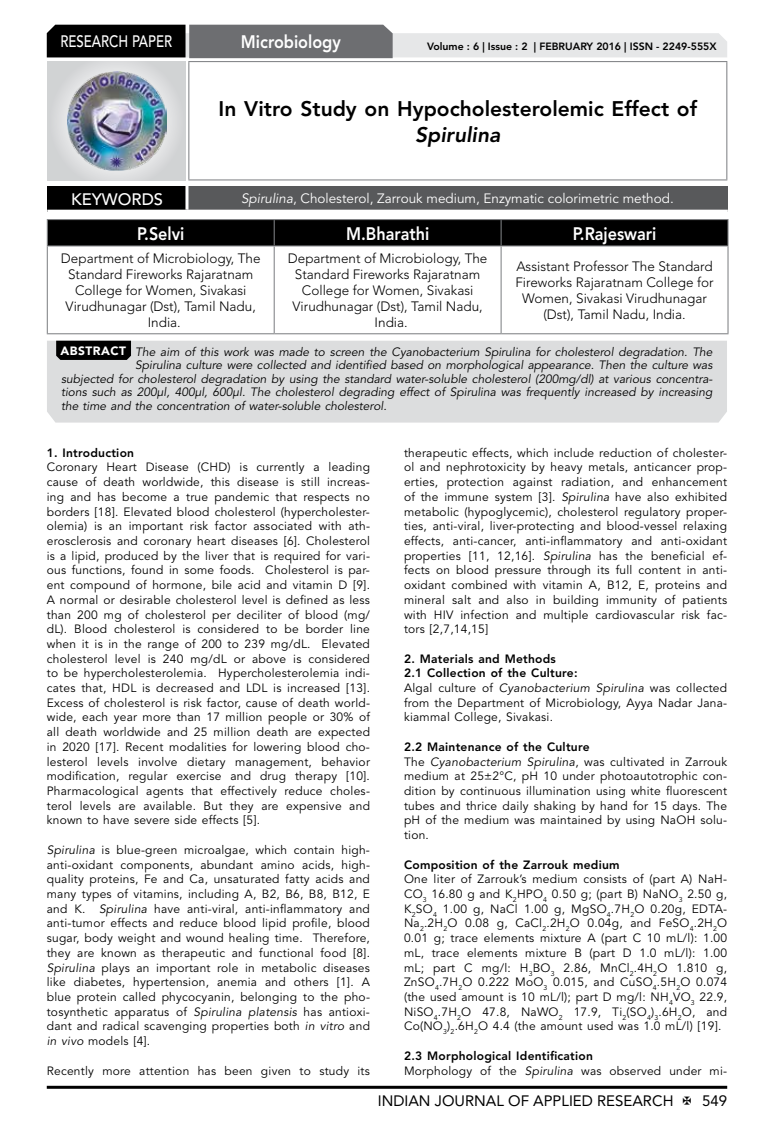
<style>
.page{position:relative;width:774px;height:1136px;background:#fff}
.page>*{position:absolute;margin:0;border:0;box-sizing:border-box;transform-origin:0 0}
.t1{font:800 21px "Avenir LT Std";color:#000}
.t2{font:italic 800 21px "Avenir LT Std";color:#000}
.t3{font:800 18px "Avenir LT Std";color:#fff;scale:.9 1}
.t4{font:500 16.5px "Avenir LT Std";color:#fff;scale:.8 1}
.t5{font:500 16.5px "Avenir LT Std";color:#fff}
.t6{font:15px "Avenir LT Std";color:#000}
.t7{font:300 13.5px/16.2px "Avenir LT Std";color:#000;text-align:center}
.t8{font:13.5px "Avenir LT Std";color:#fff}
.t9{font:12px/14.7px "Avenir LT Std";letter-spacing:.02em;color:#000;text-align:justify}
.t10{font:italic 12px "Avenir LT Std";color:#000}
.t11{font:800 12px "Avenir LT Std";letter-spacing:.02em;color:#000}
.t12{font:800 10.5px "Avenir LT Std";color:#000}
.s1{font-style:italic}
.s2{font-weight:900;font-style:normal;color:#fff}
.s3{font-weight:800}
</style>
<div class="page">
<hr style="left:47px;top:1085px;width:680px;height:3px;background:#000">
<div style="left:48px;top:62px;width:137px;height:118px;background:linear-gradient(to right,#d9dadb,#d9dadb)"></div>
<img style="left:68px;top:71px;width:99px;height:100px">
<svg style="left:47px;top:25px;width:680px;height:33px;background:#979899"></svg>
<hr style="left:188px;top:61px;width:539px;height:1px;background:#808285">
<hr style="left:188px;top:62px;width:1px;height:117px;background:#808285">
<hr style="left:726px;top:62px;width:1px;height:117px;background:#808285">
<hr style="left:188px;top:179px;width:539px;height:1px;background:#808285">
<svg style="left:47px;top:219px;width:681px;height:26px;background:#060606"></svg>
<hr style="left:47px;top:245px;width:227px;height:1px;background:#808285">
<hr style="left:47px;top:246px;width:1px;height:87px;background:#808285">
<hr style="left:274px;top:245px;width:227px;height:1px;background:#808285">
<hr style="left:274px;top:246px;width:1px;height:87px;background:#808285">
<hr style="left:501px;top:245px;width:227px;height:1px;background:#808285">
<hr style="left:500px;top:246px;width:2px;height:87px;background:#808285">
<hr style="left:727px;top:246px;width:1px;height:87px;background:#808285">
<hr style="left:47px;top:333px;width:227px;height:1px;background:#808285">
<hr style="left:274px;top:333px;width:227px;height:1px;background:#808285">
<hr style="left:501px;top:333px;width:227px;height:1px;background:#808285">
<div style="left:47px;top:186px;width:140px;height:25px;background:#000"></div>
<div style="left:187px;top:186px;width:541px;height:25px;background:#58595b"></div>
<hr style="left:185px;top:186px;width:3px;height:24px;background:#fff">
<hr style="left:47px;top:210px;width:140px;height:3px;background:#fff">
<hr style="left:187px;top:210px;width:541px;height:3px;background:#fff">
<div style="left:47px;top:340px;width:680px;height:82px;background:#dcddde"></div>
<svg style="left:56px;top:340px;width:75px;height:20px"></svg>
<h3 class="t4" style="left:60px;top:32px;width:139px">RESEARCH PAPER</h3>
<h2 class="t3" style="left:241px;top:31px;width:113px">Microbiology</h2>
<p class="t12" style="left:427px;top:41px;width:291px">Volume : 6 | Issue : 2 | FEBRUARY 2016 | ISSN - 2249-555X</p>
<h1 class="t1" style="left:219px;top:96px;width:480px">In Vitro Study on Hypocholesterolemic Effect of</h1>
<h1 class="t2" style="left:415px;top:122px;width:87px">Spirulina</h1>
<h3 class="t5" style="left:71px;top:189px;width:94px">KEYWORDS</h3>
<p class="t8" style="left:241px;top:190px;width:434px"><span class="s1">Spirulina</span>, Cholesterol, Zarrouk medium, Enzymatic colorimetric method.</p>
<h2 class="t3" style="left:137px;top:223px;width:54px">P.Selvi</h2>
<h2 class="t3" style="left:346px;top:223px;width:94px">M.Bharathi</h2>
<h2 class="t3" style="left:573px;top:223px;width:94px">P.Rajeswari</h2>
<p class="t7" style="left:61px;top:250px;width:201px">Department of Microbiology, The<br>Standard Fireworks Rajaratnam<br>College for Women, Sivakasi<br>Virudhunagar (Dst), Tamil Nadu,<br>India.</p>
<p class="t7" style="left:288px;top:250px;width:201px">Department of Microbiology, The<br>Standard Fireworks Rajaratnam<br>College for Women, Sivakasi<br>Virudhunagar (Dst), Tamil Nadu,<br>India.</p>
<p class="t7" style="left:515px;top:258px;width:200px">Assistant Professor The Standard<br>Fireworks Rajaratnam College for<br>Women, Sivakasi Virudhunagar (Dst), Tamil Nadu, India.</p>
<p class="t10" style="left:60px;top:345px;width:654px"><span class="s2">ABSTRACT</span> The aim of this work was made to screen the Cyanobacterium Spirulina for cholesterol degradation. The</p>
<p class="t10" style="left:135px;top:358px;width:579px">Spirulina culture were collected and identified based on morphological appearance. Then the culture was</p>
<p class="t10" style="left:61px;top:372px;width:653px">subjected for cholesterol degradation by using the standard water-soluble cholesterol (200mg/dl) at various concentra-</p>
<p class="t10" style="left:61px;top:385px;width:653px">tions such as 200µl, 400µl, 600µl. The cholesterol degrading effect of Spirulina was frequently increased by increasing</p>
<p class="t10" style="left:61px;top:399px;width:327px">the time and the concentration of water-soluble cholesterol.</p>
<p class="t11" style="left:47px;top:445px;width:89px">1. Introduction</p>
<p class="t9" style="left:47px;top:460px;width:325px">Coronary Heart Disease (CHD) is currently a leading cause of death worldwide, this disease is still increas&shy;ing and has become a true pandemic that respects no borders [18]. Elevated blood cholesterol (hypercholester&shy;olemia) is an important risk factor associated with ath&shy;erosclerosis and coronary heart diseases [6]. Cholesterol is a lipid, produced by the liver that is required for vari&shy;ous functions, found in some foods. Cholesterol is par&shy;ent compound of hormone, bile acid and vitamin D [9].<br>A normal or desirable cholesterol level is defined as less than 200 mg of cholesterol per deciliter of blood (mg/ dL). Blood cholesterol is considered to be border line when it is in the range of 200 to 239 mg/dL. Elevated cholesterol level is 240 mg/dL or above is considered to be hypercholesterolemia. Hypercholesterolemia indi&shy;cates that, HDL is decreased and LDL is increased [13].<br>Excess of cholesterol is risk factor, cause of death world&shy;wide, each year more than 17 million people or 30% of all death worldwide and 25 million death are expected in 2020 [17]. Recent modalities for lowering blood cho&shy;lesterol levels involve dietary management, behavior modification, regular exercise and drug therapy [10].<br>Pharmacological agents that effectively reduce choles&shy;terol levels are available. But they are expensive and known to have severe side effects [5].</p>
<p class="t9" style="left:47px;top:842px;width:325px"><span class="s1">Spirulina</span> is blue-green microalgae, which contain high&shy;anti-oxidant components, abundant amino acids, high&shy;quality proteins, Fe and Ca, unsaturated fatty acids and many types of vitamins, including A, B2, B6, B8, B12, E and K. <span class="s1">Spirulina</span> have anti-viral, anti-inflammatory and anti-tumor effects and reduce blood lipid profile, blood sugar, body weight and wound healing time. Therefore, they are known as therapeutic and functional food [8].<br><span class="s1">Spirulina</span> plays an important role in metabolic diseases like diabetes, hypertension, anemia and others [1]. A blue protein called phycocyanin, belonging to the pho&shy;tosynthetic apparatus of <span class="s1">Spirulina platensis</span> has antioxi&shy;dant and radical scavenging properties both <span class="s1">in vitro</span> and <span class="s1">in vivo</span> models [4].</p>
<p class="t9" style="left:47px;top:1063px;width:325px">Recently more attention has been given to study its</p>
<p class="t9" style="left:404px;top:445px;width:325px">therapeutic effects, which include reduction of cholester&shy;ol and nephrotoxicity by heavy metals, anticancer prop&shy;erties, protection against radiation, and enhancement of the immune system [3]. <span class="s1">Spirulina</span> have also exhibited metabolic (hypoglycemic), cholesterol regulatory proper&shy;ties, anti-viral, liver-protecting and blood-vessel relaxing effects, anti-cancer, anti-inflammatory and anti-oxidant properties [11, 12,16]. <span class="s1">Spirulina</span> has the beneficial ef&shy;fects on blood pressure through its full content in anti&shy;oxidant combined with vitamin A, B12, E, proteins and mineral salt and also in building immunity of patients with HIV infection and multiple cardiovascular risk fac&shy;tors [2,7,14,15]</p>
<p class="t9" style="left:404px;top:651px;width:325px;text-align:left"><span class="s3">2. Materials and Methods<br>2.1 Collection of the Culture:<br></span>Algal culture of <span class="s1">Cyanobacterium Spirulina</span> was collected from the Department of Microbiology, Ayya Nadar Jana&shy;kiammal College, Sivakasi.</p>
<p class="t9" style="left:404px;top:739px;width:325px;text-align:left"><span class="s3">2.2 Maintenance of the Culture<br></span>The <span class="s1">Cyanobacterium Spirulina</span>, was cultivated in Zarrouk medium at 25±2°C, pH 10 under photoautotrophic con&shy;dition by continuous illumination using white fluorescent tubes and thrice daily shaking by hand for 15 days. The pH of the medium was maintained by using NaOH solu&shy;tion.</p>
<p class="t11" style="left:404px;top:857px;width:217px">Composition of the Zarrouk medium</p>
<p class="t9" style="left:404px;top:872px;width:325px">One liter of Zarrouk’s medium consists of (part A) NaH-CO<sub>3</sub> 16.80 g and K<sub>2</sub>HPO<sub>4</sub> 0.50 g; (part B) NaNO<sub>3</sub> 2.50 g, K<sub>2</sub>SO<sub>4</sub> 1.00 g, NaCl 1.00 g, MgSO<sub>4</sub>.7H<sub>2</sub>O 0.20g, EDTA-Na<sub>2</sub>.2H<sub>2</sub>O 0.08 g, CaCl<sub>2</sub>.2H<sub>2</sub>O 0.04g, and FeSO<sub>4</sub>.2H<sub>2</sub>O 0.01 g; trace elements mixture A (part C 10 mL/l): 1.00 mL, trace elements mixture B (part D 1.0 mL/l): 1.00 mL; part C mg/l: H<sub>3</sub>BO<sub>3</sub> 2.86, MnCl<sub>2</sub>.4H<sub>2</sub>O 1.810 g, ZnSO<sub>4</sub>.7H<sub>2</sub>O 0.222 MoO<sub>3</sub> 0.015, and CuSO<sub>4</sub>.5H<sub>2</sub>O 0.074 (the used amount is 10 mL/l); part D mg/l: NH<sub>4</sub>VO<sub>3</sub> 22.9, NiSO<sub>4</sub>.7H<sub>2</sub>O 47.8, NaWO<sub>2</sub> 17.9, Ti<sub>2</sub>(SO<sub>4</sub>)<sub>3</sub>.6H<sub>2</sub>O, and Co(NO<sub>3</sub>)<sub>2</sub>.6H<sub>2</sub>O 4.4 (the amount used was 1.0 mL/l) [19].</p>
<p class="t9" style="left:404px;top:1048px;width:325px"><span class="s3">2.3 Morphological Identification<br></span>Morphology of the <span class="s1">Spirulina</span> was observed under mi-</p>
<p class="t6" style="left:378px;top:1091px;width:297px">INDIAN JOURNAL OF APPLIED RESEARCH</p>
<p class="t6" style="left:702px;top:1091px;width:27px">549</p>
</div>
